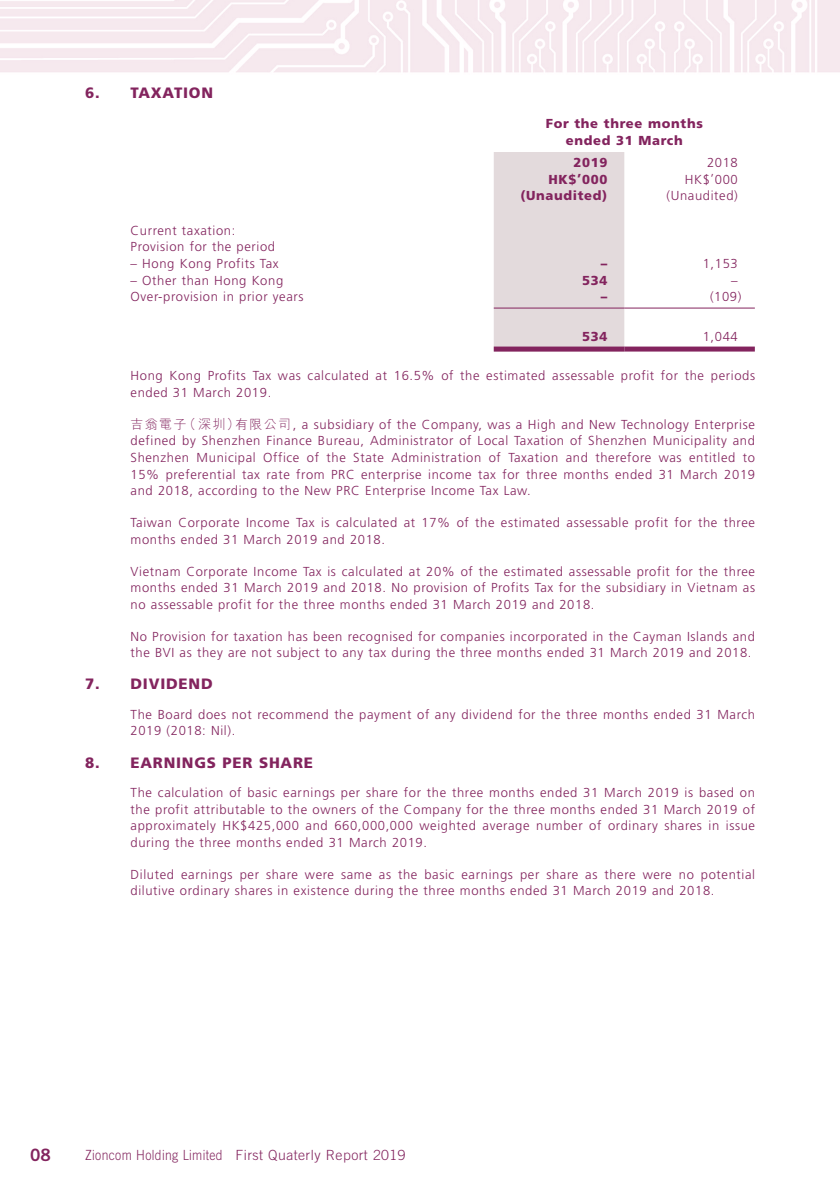
<style>
.page{position:relative;width:840px;height:1191px;background:#fff}
.page>*{position:absolute;margin:0;border:0;box-sizing:border-box;transform-origin:0 0}
.t1{font:17px "Trade Gothic LT Std Bd 2";color:#83245e}
.t2{font:900 15px "Frutiger LT Std";letter-spacing:.05em;color:#83245e}
.t3{font:300 14px "Trade Gothic LT Std";letter-spacing:.035em;color:#83245e;scale:.87 1}
.t4{font:300 13px/16.6px "Frutiger LT Std";letter-spacing:.05em;color:#83245e}
.t5{font:900 13px/16.6px "Frutiger LT Std";letter-spacing:.05em;color:#83245e;text-align:center}
.s1{font-family:"M Hei HK"}
</style>
<div class="page">
<img style="left:0;top:0;width:839px;height:352px">
<div style="left:493px;top:152px;width:131px;height:194px;background:#e3dadc"></div>
<hr style="left:493px;top:307px;width:131px;height:1px;background:#83245e">
<hr style="left:624px;top:307px;width:130px;height:1px;background:#83245e">
<div style="left:493px;top:346px;width:131px;height:5px;background:#83245e"></div>
<div style="left:624px;top:346px;width:130px;height:5px;background:#83245e"></div>
<p class="t2" style="left:85px;top:84px;width:129px">6. TAXATION</p>
<p class="t5" style="left:545px;top:115px;width:158px">For the three months ended 31 March</p>
<p class="t5" style="left:573px;top:154px;width:35px">2019</p>
<p class="t4" style="left:706px;top:154px;width:32px">2018</p>
<p class="t5" style="left:548px;top:171px;width:60px">HK$’000</p>
<p class="t4" style="left:684px;top:171px;width:54px">HK$’000</p>
<p class="t5" style="left:520px;top:187px;width:88px">(Unaudited)</p>
<p class="t4" style="left:666px;top:188px;width:73px">(Unaudited)</p>
<p class="t4" style="left:130px;top:222px;width:146px">Current taxation:<br>Provision for the period</p>
<p class="t4" style="left:130px;top:255px;width:149px">– Hong Kong Profits Tax</p>
<p class="t5" style="left:600px;top:255px;width:8px">–</p>
<p class="t4" style="left:702px;top:255px;width:37px">1,153</p>
<p class="t4" style="left:130px;top:272px;width:154px">– Other than Hong Kong</p>
<p class="t5" style="left:581px;top:272px;width:27px">534</p>
<p class="t4" style="left:731px;top:272px;width:8px">–</p>
<p class="t4" style="left:130px;top:289px;width:174px">Over-provision in prior years</p>
<p class="t5" style="left:600px;top:288px;width:8px">–</p>
<p class="t4" style="left:709px;top:289px;width:33px">(109)</p>
<p class="t5" style="left:581px;top:328px;width:27px">534</p>
<p class="t4" style="left:702px;top:329px;width:37px">1,044</p>
<p class="t4" style="left:130px;top:367px;width:625px">Hong Kong Profits Tax was calculated at 16.5% of the estimated assessable profit for the periods ended 31 March 2019.</p>
<p class="t4" style="left:130px;top:416px;width:625px;text-align:justify"><span class="s1">吉翁電子（深圳）有限公司</span>, a subsidiary of the Company, was a High and New Technology Enterprise defined by Shenzhen Finance Bureau, Administrator of Local Taxation of Shenzhen Municipality and Shenzhen Municipal Office of the State Administration of Taxation and therefore was entitled to 15% preferential tax rate from PRC enterprise income tax for three months ended 31 March 2019 and 2018, according to the New PRC Enterprise Income Tax Law.</p>
<p class="t4" style="left:130px;top:514px;width:625px">Taiwan Corporate Income Tax is calculated at 17% of the estimated assessable profit for the three months ended 31 March 2019 and 2018.</p>
<p class="t4" style="left:130px;top:563px;width:625px;text-align:justify">Vietnam Corporate Income Tax is calculated at 20% of the estimated assessable profit for the three months ended 31 March 2019 and 2018. No provision of Profits Tax for the subsidiary in Vietnam as no assessable profit for the three months ended 31 March 2019 and 2018.</p>
<p class="t4" style="left:130px;top:628px;width:625px">No Provision for taxation has been recognised for companies incorporated in the Cayman Islands and the BVI as they are not subject to any tax during the three months ended 31 March 2019 and 2018.</p>
<p class="t2" style="left:85px;top:675px;width:129px">7. DIVIDEND</p>
<p class="t4" style="left:130px;top:706px;width:625px">The Board does not recommend the payment of any dividend for the three months ended 31 March<br>2019 (2018: Nil).</p>
<p class="t2" style="left:85px;top:753px;width:229px">8. EARNINGS PER SHARE</p>
<p class="t4" style="left:130px;top:784px;width:625px;text-align:justify">The calculation of basic earnings per share for the three months ended 31 March 2019 is based on the profit attributable to the owners of the Company for the three months ended 31 March 2019 of approximately HK$425,000 and 660,000,000 weighted average number of ordinary shares in issue during the three months ended 31 March 2019.</p>
<p class="t4" style="left:130px;top:866px;width:625px">Diluted earnings per share were same as the basic earnings per share as there were no potential dilutive ordinary shares in existence during the three months ended 31 March 2019 and 2018.</p>
<h1 class="t1" style="left:30px;top:1144px;width:22px">08</h1>
<p class="t3" style="left:85px;top:1146px;width:369px">Zioncom Holding Limited First Quaterly Report 2019</p>
</div>
